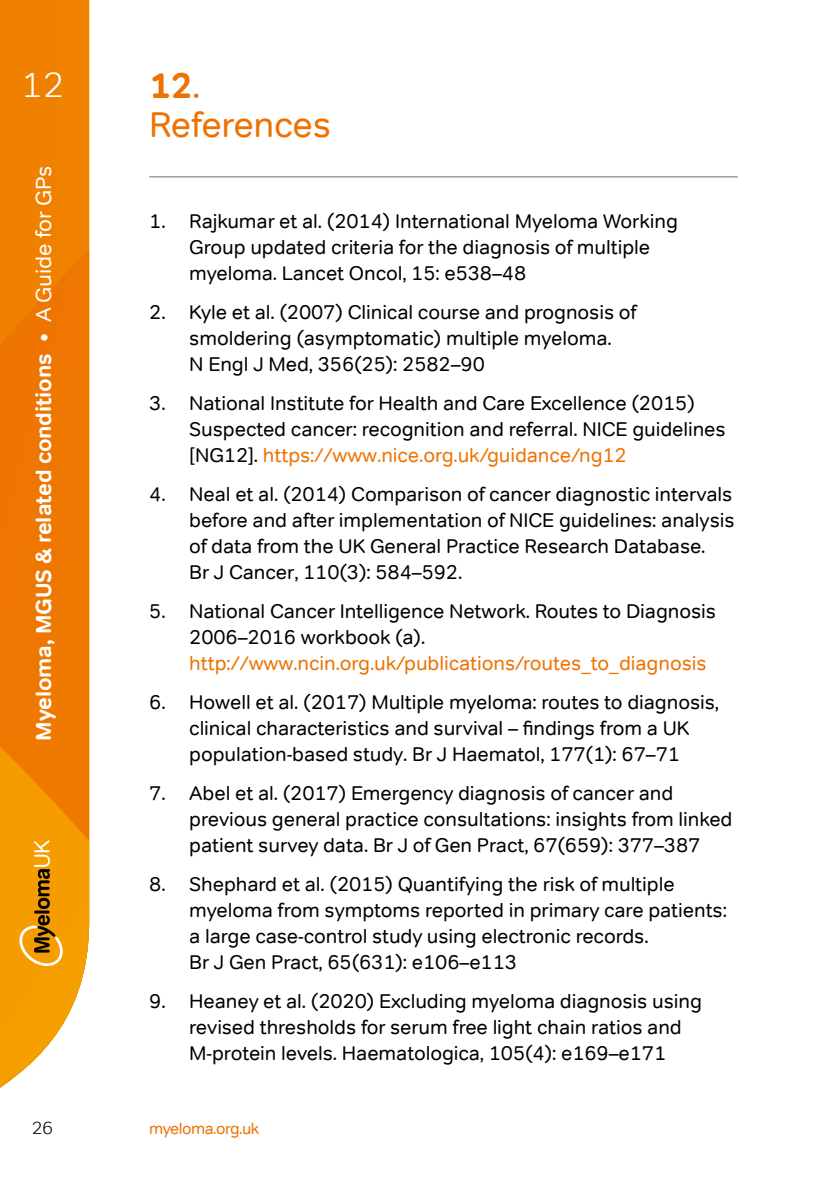
<style>
.page{position:relative;width:840px;height:1191px;background:#fff}
.page>*{position:absolute;margin:0;border:0;box-sizing:border-box;transform-origin:0 0}
.Section_title__indexed_in_TOC{font:36px/39px "Tondo";letter-spacing:-.01em;color:#ee7203}
.t1{font:300 36px "Tondo";color:#fff}
.t2{font:700 22px "Tondo";letter-spacing:-.005em;color:#fff}
.Reference_Listing{font:20px/26px "Tondo";letter-spacing:-.005em;color:#000}
.t3{font:300 18px "Tondo";color:#000}
.t4{font:16px "Tondo";letter-spacing:-.03em;color:#ee7203}
.s1{font-weight:700}
.s2{font-weight:400}
.s3{color:#ee7203}
</style>
<div class="page">
<div style="left:0;top:0;width:89px;height:250px;background:#f08100"></div>
<svg style="left:0;top:250px;width:89px;height:479px;background:#e70"></svg>
<svg style="left:0;top:729px;width:89px;height:359px;background:#f0a124"></svg>
<hr style="left:149px;top:176px;width:588px;height:2px;background:#9d9d9c">
<h1 class="t1" style="left:21px;top:63px;width:45px">12</h1>
<p class="Section_title__indexed_in_TOC" style="left:149px;top:66px;width:183px"><span class="s1">12</span>.<br>References</p>
<p class="t2" style="left:30px;top:740px;width:576px;rotate:-90deg">Myeloma, MGUS &amp; related conditions • <span class="s2">A Guide for GPs</span></p>
<p class="Reference_Listing" style="left:189px;top:208px;width:490px;text-indent:-40px">1. Rajkumar et al. (2014) International Myeloma Working<br>Group updated criteria for the diagnosis of multiple myeloma. Lancet Oncol, 15: e538–48</p>
<p class="Reference_Listing" style="left:189px;top:299px;width:449px;text-indent:-40px">2. Kyle et al. (2007) Clinical course and prognosis of smoldering (asymptomatic) multiple myeloma.<br>N Engl J Med, 356(25): 2582–90</p>
<p class="Reference_Listing" style="left:189px;top:390px;width:537px;text-indent:-40px">3. National Institute for Health and Care Excellence (2015)<br>Suspected cancer: recognition and referral. NICE guidelines [NG12]. <span class="s3">https://www.nice.org.uk/guidance/ng12</span></p>
<p class="Reference_Listing" style="left:189px;top:481px;width:546px;text-indent:-40px">4. Neal et al. (2014) Comparison of cancer diagnostic intervals before and after implementation of NICE guidelines: analysis of data from the UK General Practice Research Database.<br>Br J Cancer, 110(3): 584–592.</p>
<p class="Reference_Listing" style="left:189px;top:598px;width:528px;text-indent:-40px">5. National Cancer Intelligence Network. Routes to Diagnosis<br>2006–2016 workbook (a). <span class="s3">http://www.ncin.org.uk/publications/routes_to_diagnosis</span></p>
<p class="Reference_Listing" style="left:149px;top:689px;width:571px;text-align:center">6. Howell et al. (2017) Multiple myeloma: routes to diagnosis, clinical characteristics and survival – findings from a UK population-based study. Br J Haematol, 177(1): 67–71</p>
<p class="Reference_Listing" style="left:189px;top:780px;width:544px;text-indent:-40px">7. Abel et al. (2017) Emergency diagnosis of cancer and previous general practice consultations: insights from linked patient survey data. Br J of Gen Pract, 67(659): 377–387</p>
<p class="Reference_Listing" style="left:189px;top:871px;width:539px;text-indent:-40px">8. Shephard et al. (2015) Quantifying the risk of multiple myeloma from symptoms reported in primary care patients: a large case-control study using electronic records.<br>Br J Gen Pract, 65(631): e106–e113</p>
<p class="Reference_Listing" style="left:189px;top:988px;width:514px;text-indent:-40px">9. Heaney et al. (2020) Excluding myeloma diagnosis using revised thresholds for serum free light chain ratios and<br>M-protein levels. Haematologica, 105(4): e169–e171</p>
<p class="t3" style="left:32px;top:1117px;width:23px">26</p>
<p class="t4" style="left:149px;top:1119px;width:111px">myeloma.org.uk</p>
</div>
